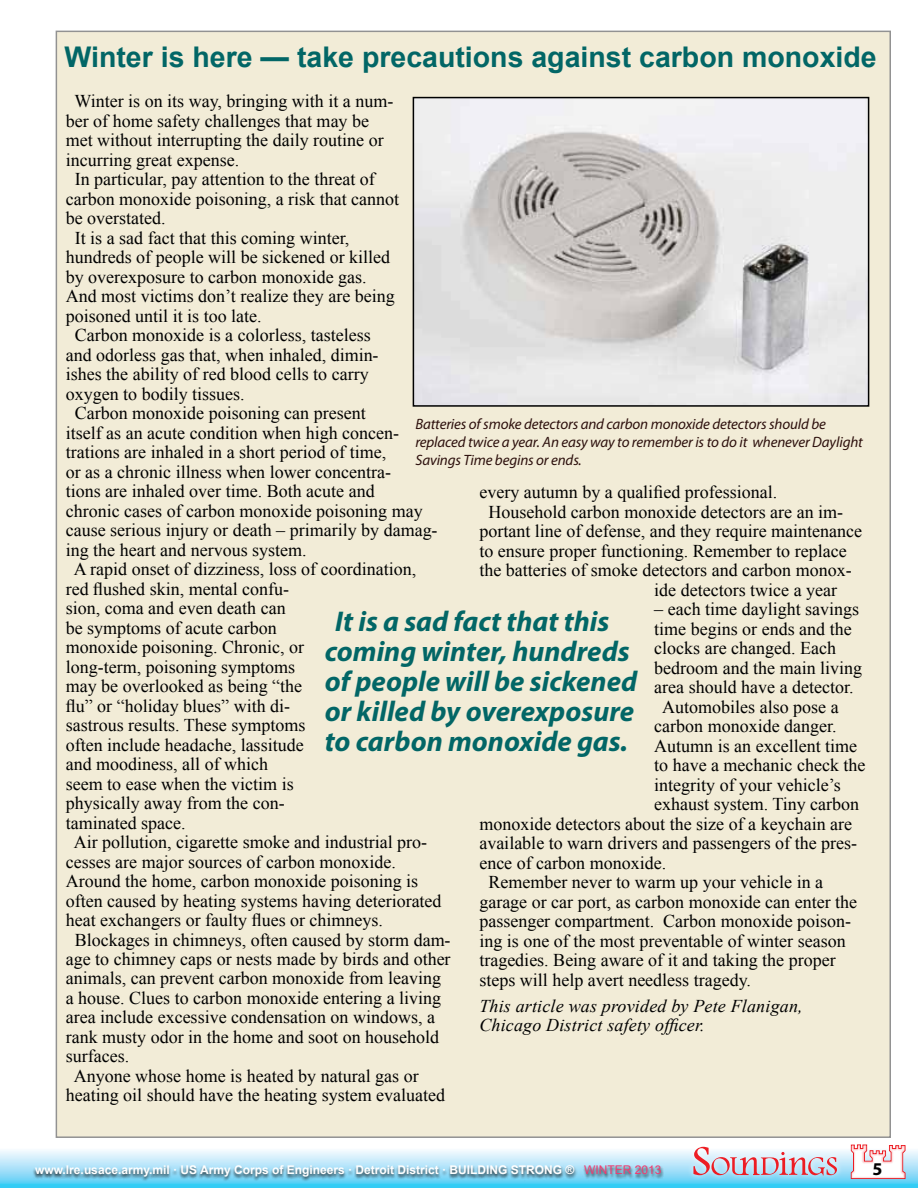
<style>
.page{position:relative;width:918px;height:1188px;background:#fff}
.page>*{position:absolute;margin:0;border:0;box-sizing:border-box;transform-origin:0 0}
.t1{font:italic 700 28.65px/30px "Myriad Pro";color:#026666}
.t2{font:700 28.5px "Arial";color:#026666}
.t3{font:18px "Times New Roman";color:#000}
.t4{font:italic 18px/19.5px "Times New Roman";letter-spacing:.01em;color:#000}
.t5{font:700 18px "Myriad Pro";color:#000}
.t6{font:italic 15px/18px "Myriad Pro";letter-spacing:-.01em;color:#2d100d}
.t7{font:700 12px "Arial";color:#fff}
.s1{font-weight:400;color:#ee3c70}
</style>
<div class="page">
<svg style="left:0;top:1150px;width:918px;height:38px"></svg>
<div style="left:688px;top:1141px;width:155px;height:40px;background:#fff;opacity:.9"></div>
<svg style="left:693px;top:1147px;width:144px;height:28px"></svg>
<div style="left:32px;top:1165px;width:632px;height:16px;background:#000;opacity:.75"></div>
<div style="left:850px;top:1142px;width:58px;height:38px;background:#ed1d24;opacity:.75"></div>
<div style="left:56px;top:31px;width:835px;height:1107px;background:#f2ecd7"></div>
<img style="left:416px;top:100px;width:450px;height:304px">
<div style="left:413px;top:97px;width:456px;height:310px;border:2px solid #000"></div>
<h2 class="t2" style="left:64px;top:38px;width:814px">Winter is here — take precautions against carbon monoxide</h2>
<p class="t3" style="left:74px;top:89px;width:321px">Winter is on its way, bringing with it a num-</p>
<p class="t3" style="left:66px;top:109px;width:305px">ber of home safety challenges that may be</p>
<p class="t3" style="left:66px;top:128px;width:319px">met without interrupting the daily routine or</p>
<p class="t3" style="left:66px;top:148px;width:175px">incurring great expense.</p>
<p class="t3" style="left:75px;top:167px;width:302px">In particular, pay attention to the threat of</p>
<p class="t3" style="left:66px;top:187px;width:335px">carbon monoxide poisoning, a risk that cannot</p>
<p class="t3" style="left:66px;top:206px;width:101px">be overstated.</p>
<p class="t3" style="left:75px;top:226px;width:276px">It is a sad fact that this coming winter,</p>
<p class="t3" style="left:66px;top:245px;width:326px">hundreds of people will be sickened or killed</p>
<p class="t3" style="left:66px;top:265px;width:302px">by overexposure to carbon monoxide gas.</p>
<p class="t3" style="left:66px;top:284px;width:331px">And most victims don’t realize they are being</p>
<p class="t3" style="left:66px;top:304px;width:198px">poisoned until it is too late.</p>
<p class="t3" style="left:75px;top:323px;width:297px">Carbon monoxide is a colorless, tasteless</p>
<p class="t3" style="left:66px;top:343px;width:314px">and odorless gas that, when inhaled, dimin-</p>
<p class="t3" style="left:66px;top:362px;width:304px">ishes the ability of red blood cells to carry</p>
<p class="t3" style="left:66px;top:382px;width:181px">oxygen to bodily tissues.</p>
<p class="t3" style="left:75px;top:401px;width:292px">Carbon monoxide poisoning can present</p>
<p class="t3" style="left:66px;top:421px;width:335px">itself as an acute condition when high concen-</p>
<p class="t3" style="left:66px;top:440px;width:322px">trations are inhaled in a short period of time,</p>
<p class="t3" style="left:66px;top:460px;width:327px">or as a chronic illness when lower concentra-</p>
<p class="t3" style="left:66px;top:479px;width:310px">tions are inhaled over time. Both acute and</p>
<p class="t3" style="left:66px;top:499px;width:358px">chronic cases of carbon monoxide poisoning may</p>
<p class="t3" style="left:66px;top:518px;width:373px">cause serious injury or death – primarily by damag-</p>
<p class="t3" style="left:66px;top:537px;width:242px">ing the heart and nervous system.</p>
<p class="t3" style="left:74px;top:557px;width:344px">A rapid onset of dizziness, loss of coordination,</p>
<p class="t3" style="left:66px;top:576px;width:225px">red flushed skin, mental confu-</p>
<p class="t3" style="left:66px;top:596px;width:221px">sion, coma and even death can</p>
<p class="t3" style="left:66px;top:615px;width:212px">be symptoms of acute carbon</p>
<p class="t3" style="left:66px;top:635px;width:240px">monoxide poisoning. Chronic, or</p>
<p class="t3" style="left:66px;top:654px;width:231px">long-term, poisoning symptoms</p>
<p class="t3" style="left:66px;top:674px;width:238px">may be overlooked as being “the</p>
<p class="t3" style="left:66px;top:693px;width:226px">flu” or “holiday blues” with di-</p>
<p class="t3" style="left:66px;top:713px;width:241px">sastrous results. These symptoms</p>
<p class="t3" style="left:66px;top:732px;width:239px">often include headache, lassitude</p>
<p class="t3" style="left:66px;top:752px;width:204px">and moodiness, all of which</p>
<p class="t3" style="left:66px;top:771px;width:229px">seem to ease when the victim is</p>
<p class="t3" style="left:66px;top:791px;width:220px">physically away from the con-</p>
<p class="t3" style="left:66px;top:810px;width:121px">taminated space.</p>
<p class="t3" style="left:74px;top:830px;width:355px">Air pollution, cigarette smoke and industrial pro-</p>
<p class="t3" style="left:66px;top:849px;width:332px">cesses are major sources of carbon monoxide.</p>
<p class="t3" style="left:66px;top:869px;width:354px">Around the home, carbon monoxide poisoning is</p>
<p class="t3" style="left:66px;top:888px;width:377px">often caused by heating systems having deteriorated</p>
<p class="t3" style="left:66px;top:908px;width:319px">heat exchangers or faulty flues or chimneys.</p>
<p class="t3" style="left:75px;top:927px;width:377px">Blockages in chimneys, often caused by storm dam-</p>
<p class="t3" style="left:66px;top:947px;width:386px">age to chimney caps or nests made by birds and other</p>
<p class="t3" style="left:66px;top:966px;width:377px">animals, can prevent carbon monoxide from leaving</p>
<p class="t3" style="left:66px;top:986px;width:377px">a house. Clues to carbon monoxide entering a living</p>
<p class="t3" style="left:66px;top:1005px;width:371px">area include excessive condensation on windows, a</p>
<p class="t3" style="left:66px;top:1025px;width:375px">rank musty odor in the home and soot on household</p>
<p class="t3" style="left:66px;top:1044px;width:65px">surfaces.</p>
<p class="t3" style="left:74px;top:1064px;width:346px">Anyone whose home is heated by natural gas or</p>
<p class="t3" style="left:66px;top:1083px;width:381px">heating oil should have the heating system evaluated</p>
<p class="t6" style="left:415px;top:415px;width:449px">Batteries of smoke detectors and carbon monoxide detectors should be replaced twice a year. An easy way to remember is to do it whenever Daylight<br>Savings Time begins or ends.</p>
<p class="t3" style="left:479px;top:480px;width:299px">every autumn by a qualified professional.</p>
<p class="t3" style="left:488px;top:500px;width:356px">Household carbon monoxide detectors are an im-</p>
<p class="t3" style="left:479px;top:519px;width:384px">portant line of defense, and they require maintenance</p>
<p class="t3" style="left:479px;top:539px;width:369px">to ensure proper functioning. Remember to replace</p>
<p class="t3" style="left:479px;top:558px;width:374px">the batteries of smoke detectors and carbon monox-</p>
<p class="t3" style="left:654px;top:578px;width:184px">ide detectors twice a year</p>
<p class="t3" style="left:654px;top:597px;width:206px">– each time daylight savings</p>
<p class="t3" style="left:654px;top:617px;width:199px">time begins or ends and the</p>
<p class="t3" style="left:654px;top:636px;width:183px">clocks are changed. Each</p>
<p class="t3" style="left:654px;top:656px;width:209px">bedroom and the main living</p>
<p class="t3" style="left:654px;top:675px;width:201px">area should have a detector.</p>
<p class="t3" style="left:662px;top:695px;width:178px">Automobiles also pose a</p>
<p class="t3" style="left:654px;top:714px;width:184px">carbon monoxide danger.</p>
<p class="t3" style="left:654px;top:734px;width:204px">Autumn is an excellent time</p>
<p class="t3" style="left:654px;top:753px;width:213px">to have a mechanic check the</p>
<p class="t3" style="left:654px;top:772px;width:188px">integrity of your vehicle’s</p>
<p class="t3" style="left:654px;top:792px;width:207px">exhaust system. Tiny carbon</p>
<p class="t3" style="left:479px;top:811px;width:374px">monoxide detectors about the size of a keychain are</p>
<p class="t3" style="left:479px;top:831px;width:379px">available to warn drivers and passengers of the pres-</p>
<p class="t3" style="left:479px;top:850px;width:188px">ence of carbon monoxide.</p>
<p class="t3" style="left:488px;top:870px;width:336px">Remember never to warm up your vehicle in a</p>
<p class="t3" style="left:479px;top:889px;width:379px">garage or car port, as carbon monoxide can enter the</p>
<p class="t3" style="left:479px;top:909px;width:373px">passenger compartment. Carbon monoxide poison-</p>
<p class="t3" style="left:479px;top:928px;width:368px">ing is one of the most preventable of winter season</p>
<p class="t3" style="left:479px;top:948px;width:358px">tragedies. Being aware of it and taking the proper</p>
<p class="t3" style="left:479px;top:967px;width:273px">steps will help avert needless tragedy.</p>
<p class="t4" style="left:479px;top:996px;width:325px">This article was provided by Pete Flanigan,<br>Chicago District safety officer.</p>
<h1 class="t1" style="left:325px;top:605px;width:314px;text-indent:11px">It is a sad fact that this coming winter, hundreds of people will be sickened or killed by overexposure to carbon monoxide gas.</h1>
<p class="t7" style="left:35px;top:1161px;width:628px">www.lre.usace.army.mil · US Army Corps of Engineers · Detroit District · BUILDING STRONG ® <span class="s1">WINTER 2013</span></p>
<p class="t5" style="left:873px;top:1157px;width:11px">5</p>
</div>
